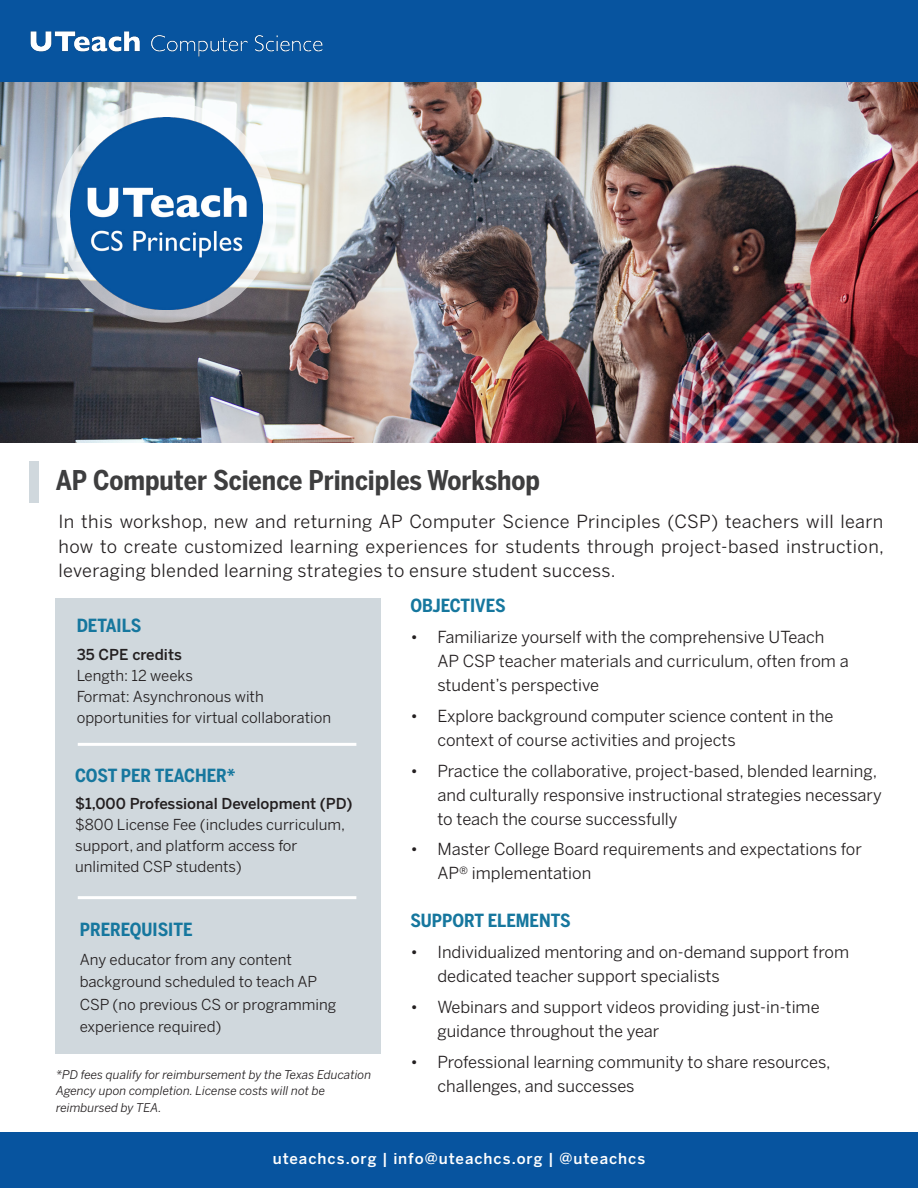
<style>
.page{position:relative;width:918px;height:1188px;background:#fff}
.page>*{position:absolute;margin:0;border:0;box-sizing:border-box;transform-origin:0 0}
.t1{font:700 27px "Benton Sans Cond";color:#3e3e3f}
.t2{font:18px/24.6px "Benton Sans";letter-spacing:.02em;color:#231f20;text-align:justify}
.Subheaders{font:700 18px "Benton Sans Cond";color:#16779e}
.t3{font:16.5px/24px "Benton Sans";color:#231f20}
.Subheaders-2{font:15px/21px "Benton Sans";color:#231f20}
.t4{font:500 15px "Benton Sans";color:#231f20}
.t5{font:500 15px "Benton Sans";letter-spacing:.065em;color:#fff}
.t6{font:italic 12px/16.5px "Benton Sans";color:#231f20}
</style>
<div class="page">
<div style="left:0;top:0;width:918px;height:86px;background:#07549f"></div>
<div style="left:55px;top:598px;width:325px;height:456px;background:#d0d8dd"></div>
<img style="left:0;top:82px;width:918px;height:361px">
<div style="left:0;top:1132px;width:918px;height:56px;background:#07549f"></div>
<div style="left:30px;top:462px;width:9px;height:41px;background:#d0d8dd"></div>
<hr style="left:78px;top:896px;width:278px;height:3px;background:#fff">
<hr style="left:78px;top:743px;width:278px;height:3px;background:#fff">
<svg style="left:56px;top:102px;width:221px;height:221px;fill:#f4f7f7"></svg>
<img style="left:71px;top:118px;width:192px;height:192px">
<img style="left:30px;top:31px;width:293px;height:26px">
<p class="t1" style="left:56px;top:464px;width:486px">AP Computer Science Principles Workshop</p>
<p class="t2" style="left:59px;top:509px;width:827px">In this workshop, new and returning AP Computer Science Principles (CSP) teachers will learn how to create customized learning experiences for students through project-based instruction, leveraging blended learning strategies to ensure student success.</p>
<p class="Subheaders" style="left:77px;top:615px;width:66px">DETAILS</p>
<p class="t4" style="left:77px;top:646px;width:107px">35 CPE credits</p>
<p class="Subheaders-2" style="left:77px;top:665px;width:118px">Length: 12 weeks</p>
<p class="Subheaders-2" style="left:77px;top:686px;width:256px">Format: Asynchronous with opportunities for virtual collaboration</p>
<p class="Subheaders" style="left:75px;top:764px;width:162px">COST PER TEACHER*</p>
<p class="t4" style="left:75px;top:795px;width:279px">$1,000 Professional Development (PD)</p>
<p class="Subheaders-2" style="left:75px;top:814px;width:271px">$800 License Fee (includes curriculum, support, and platform access for unlimited CSP students)</p>
<p class="Subheaders" style="left:80px;top:918px;width:114px">PREREQUISITE</p>
<p class="Subheaders-2" style="left:80px;top:948px;width:258px;line-height:22.5px">Any educator from any content background scheduled to teach AP<br>CSP (no previous CS or programming experience required)</p>
<p class="t6" style="left:56px;top:1066px;width:317px">*PD fees qualify for reimbursement by the Texas Education<br>Agency upon completion. License costs will not be reimbursed by TEA.</p>
<p class="Subheaders" style="left:410px;top:595px;width:97px">OBJECTIVES</p>
<p class="t3" style="left:437px;top:625px;width:413px;text-indent:-27px">• Familiarize yourself with the comprehensive UTeach<br>AP CSP teacher materials and curriculum, often from a student’s perspective</p>
<p class="t3" style="left:437px;top:704px;width:398px;text-indent:-27px">• Explore background computer science content in the context of course activities and projects</p>
<p class="t3" style="left:437px;top:759px;width:446px;text-indent:-27px">• Practice the collaborative, project-based, blended learning, and culturally responsive instructional strategies necessary to teach the course successfully</p>
<p class="t3" style="left:437px;top:837px;width:426px;text-indent:-27px">• Master College Board requirements and expectations for<br>AP® implementation</p>
<p class="Subheaders" style="left:410px;top:910px;width:162px">SUPPORT ELEMENTS</p>
<p class="t3" style="left:437px;top:940px;width:413px;text-indent:-27px">• Individualized mentoring and on-demand support from dedicated teacher support specialists</p>
<p class="t3" style="left:437px;top:995px;width:384px;text-indent:-27px">• Webinars and support videos providing just-in-time guidance throughout the year</p>
<p class="t3" style="left:437px;top:1050px;width:395px;text-indent:-27px">• Professional learning community to share resources, challenges, and successes</p>
<p class="t5" style="left:273px;top:1150px;width:374px">uteachcs.org | info@uteachcs.org | @uteachcs</p>
</div>
